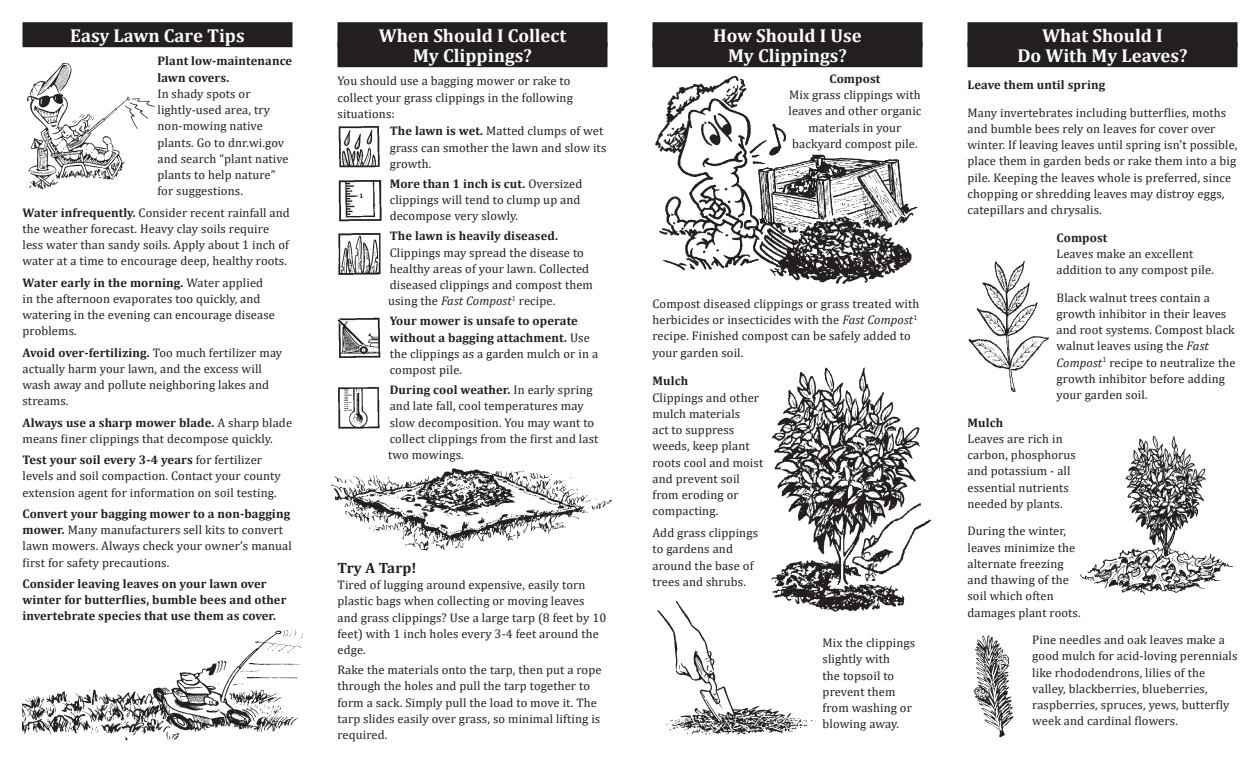
<style>
.page{position:relative;width:1260px;height:765px;background:#fff}
.page>*{position:absolute;margin:0;border:0;box-sizing:border-box;transform-origin:0 0}
.MAIN_REVERSE_HEADING{font:700 18.75px "Cambria";color:#fff}
.Body_Copy{font:700 15px "Cambria";letter-spacing:.01em;color:#231f20}
.Body_Copy-2{font:12.5px/16.2px "Cambria";letter-spacing:.01em;color:#231f20}
.Body_Copy-3{font:700 12.5px/16.2px "Cambria";letter-spacing:.01em;color:#231f20}
.s1{font-weight:700}
.s2{font-style:italic}
.s3{font-weight:400}
</style>
<div class="page">
<div style="left:22px;top:22px;width:270px;height:25px;background:#231f20"></div>
<div style="left:338px;top:22px;width:270px;height:25px;background:#231f20"></div>
<div style="left:338px;top:42px;width:270px;height:25px;background:#231f20"></div>
<div style="left:652px;top:22px;width:270px;height:25px;background:#231f20"></div>
<div style="left:652px;top:42px;width:270px;height:25px;background:#231f20"></div>
<div style="left:968px;top:22px;width:270px;height:25px;background:#231f20"></div>
<div style="left:968px;top:42px;width:270px;height:25px;background:#231f20"></div>
<img style="left:22px;top:631px;width:281px;height:110px">
<img style="left:331px;top:468px;width:281px;height:83px">
<img style="left:771px;top:367px;width:161px;height:245px">
<img style="left:26px;top:62px;width:130px;height:128px">
<img style="left:338px;top:126px;width:42px;height:42px">
<img style="left:338px;top:180px;width:44px;height:42px">
<img style="left:338px;top:233px;width:43px;height:42px">
<img style="left:338px;top:317px;width:43px;height:41px">
<img style="left:338px;top:387px;width:42px;height:42px">
<img style="left:655px;top:75px;width:263px;height:209px">
<img style="left:657px;top:594px;width:166px;height:141px">
<img style="left:968px;top:261px;width:81px;height:131px">
<img style="left:1080px;top:437px;width:153px;height:158px">
<img style="left:973px;top:635px;width:41px;height:103px">
<p class="MAIN_REVERSE_HEADING" style="left:70px;top:22px;width:176px">Easy Lawn Care Tips</p>
<p class="Body_Copy-3" style="left:158px;top:53px;width:136px">Plant low-maintenance lawn covers.</p>
<p class="Body_Copy-2" style="left:158px;top:85px;width:133px">In shady spots or lightly-used area, try non-mowing native plants. Go to dnr.wi.gov and search “plant native plants to help nature” for suggestions.</p>
<p class="Body_Copy-2" style="left:22px;top:204px;width:269px"><span class="s1">Water infrequently.</span> Consider recent rainfall and the weather forecast. Heavy clay soils require less water than sandy soils. Apply about 1 inch of water at a time to encourage deep, healthy roots.</p>
<p class="Body_Copy-2" style="left:22px;top:274px;width:254px"><span class="s1">Water early in the morning.</span> Water applied in the afternoon evaporates too quickly, and watering in the evening can encourage disease problems.</p>
<p class="Body_Copy-2" style="left:22px;top:344px;width:261px"><span class="s1">Avoid over-fertilizing.</span> Too much fertilizer may actually harm your lawn, and the excess will wash away and pollute neighboring lakes and streams.</p>
<p class="Body_Copy-2" style="left:22px;top:414px;width:271px"><span class="s1">Always use a sharp mower blade.</span> A sharp blade means finer clippings that decompose quickly.</p>
<p class="Body_Copy-2" style="left:22px;top:452px;width:260px"><span class="s1">Test your soil every 3-4 years</span> for fertilizer levels and soil compaction. Contact your county extension agent for information on soil testing.</p>
<p class="Body_Copy-2" style="left:22px;top:505px;width:271px"><span class="s1">Convert your bagging mower to a non-bagging mower.</span> Many manufacturers sell kits to convert lawn mowers. Always check your owner’s manual first for safety precautions.</p>
<p class="Body_Copy-3" style="left:22px;top:575px;width:266px">Consider leaving leaves on your lawn over winter for butterflies, bumble bees and other invertebrate species that use them as cover.</p>
<p class="MAIN_REVERSE_HEADING" style="left:379px;top:22px;width:189px">When Should I Collect</p>
<p class="MAIN_REVERSE_HEADING" style="left:413px;top:42px;width:120px">My Clippings?</p>
<p class="Body_Copy-2" style="left:338px;top:73px;width:237px">You should use a bagging mower or rake to collect your grass clippings in the following situations:</p>
<p class="Body_Copy-2" style="left:390px;top:123px;width:218px"><span class="s1">The lawn is wet.</span> Matted clumps of wet grass can smother the lawn and slow its growth.</p>
<p class="Body_Copy-2" style="left:390px;top:175px;width:194px"><span class="s1">More than 1 inch is cut.</span> Oversized clippings will tend to clump up and decompose very slowly.</p>
<p class="Body_Copy-2" style="left:388px;top:228px;width:206px"><span class="s1">The lawn is heavily diseased.<br></span>Clippings may spread the disease to healthy areas of your lawn. Collected diseased clippings and compost them using the <span class="s2">Fast Compost</span><sup>1</sup> recipe.</p>
<p class="Body_Copy-3" style="left:390px;top:313px;width:210px">Your mower is unsafe to operate without a bagging attachment. <span class="s3">Use the clippings as a garden mulch or in a compost pile.</span></p>
<p class="Body_Copy-2" style="left:388px;top:382px;width:212px"><span class="s1">During cool weather.</span> In early spring and late fall, cool temperatures may slow decomposition. You may want to collect clippings from the first and last two mowings.</p>
<p class="Body_Copy" style="left:338px;top:557px;width:81px">Try A Tarp!</p>
<p class="Body_Copy-2" style="left:338px;top:577px;width:270px">Tired of lugging around expensive, easily torn plastic bags when collecting or moving leaves and grass clippings? Use a large tarp (8 feet by 10 feet) with 1 inch holes every 3-4 feet around the edge.</p>
<p class="Body_Copy-2" style="left:338px;top:662px;width:266px">Rake the materials onto the tarp, then put a rope through the holes and pull the tarp together to form a sack. Simply pull the load to move it. The tarp slides easily over grass, so minimal lifting is required.</p>
<p class="MAIN_REVERSE_HEADING" style="left:713px;top:22px;width:150px">How Should I Use</p>
<p class="MAIN_REVERSE_HEADING" style="left:728px;top:42px;width:120px">My Clippings?</p>
<p class="Body_Copy-2" style="left:789px;top:70px;width:134px;text-align:center"><span class="s1">Compost<br></span>Mix grass clippings with leaves and other organic materials in your backyard compost pile.</p>
<p class="Body_Copy-2" style="left:652px;top:295px;width:268px">Compost diseased clippings or grass treated with herbicides or insecticides with the <span class="s2">Fast Compost</span><sup>1 </sup>recipe. Finished compost can be safely added to your garden soil.</p>
<p class="Body_Copy-3" style="left:652px;top:373px;width:37px">Mulch</p>
<p class="Body_Copy-2" style="left:652px;top:389px;width:112px">Clippings and other mulch materials<br>act to suppress weeds, keep plant roots cool and moist and prevent soil from eroding or compacting.</p>
<p class="Body_Copy-2" style="left:652px;top:525px;width:107px">Add grass clippings to gardens and around the base of trees and shrubs.</p>
<p class="Body_Copy-2" style="left:823px;top:635px;width:94px">Mix the clippings slightly with<br>the topsoil to prevent them from washing or blowing away.</p>
<p class="MAIN_REVERSE_HEADING" style="left:1042px;top:22px;width:122px">What Should I</p>
<p class="MAIN_REVERSE_HEADING" style="left:1017px;top:42px;width:172px">Do With My Leaves?</p>
<p class="Body_Copy-3" style="left:968px;top:76px;width:139px">Leave them until spring</p>
<p class="Body_Copy-2" style="left:968px;top:104px;width:271px">Many invertebrates including butterflies, moths and bumble bees rely on leaves for cover over winter. If leaving leaves until spring isn't possible, place them in garden beds or rake them into a big pile. Keeping the leaves whole is preferred, since chopping or shredding leaves may distroy eggs, catepillars and chrysalis.</p>
<p class="Body_Copy-3" style="left:1057px;top:229px;width:52px">Compost</p>
<p class="Body_Copy-2" style="left:1057px;top:245px;width:159px">Leaves make an excellent addition to any compost pile.</p>
<p class="Body_Copy-2" style="left:1057px;top:289px;width:180px">Black walnut trees contain a growth inhibitor in their leaves and root systems. Compost black walnut leaves using the <span class="s2">Fast<br>Compost</span><sup>1</sup> recipe to neutralize the growth inhibitor before adding your garden soil.</p>
<p class="Body_Copy-3" style="left:967px;top:414px;width:37px">Mulch</p>
<p class="Body_Copy-2" style="left:967px;top:430px;width:110px">Leaves are rich in carbon, phosphorus and potassium - all essential nutrients needed by plants.</p>
<p class="Body_Copy-2" style="left:967px;top:523px;width:115px">During the winter, leaves minimize the alternate freezing and thawing of the soil which often damages plant roots.</p>
<p class="Body_Copy-2" style="left:1032px;top:632px;width:207px">Pine needles and oak leaves make a good mulch for acid-loving perennials like rhododendrons, lilies of the valley, blackberries, blueberries, raspberries, spruces, yews, butterfly week and cardinal flowers.</p>
</div>
